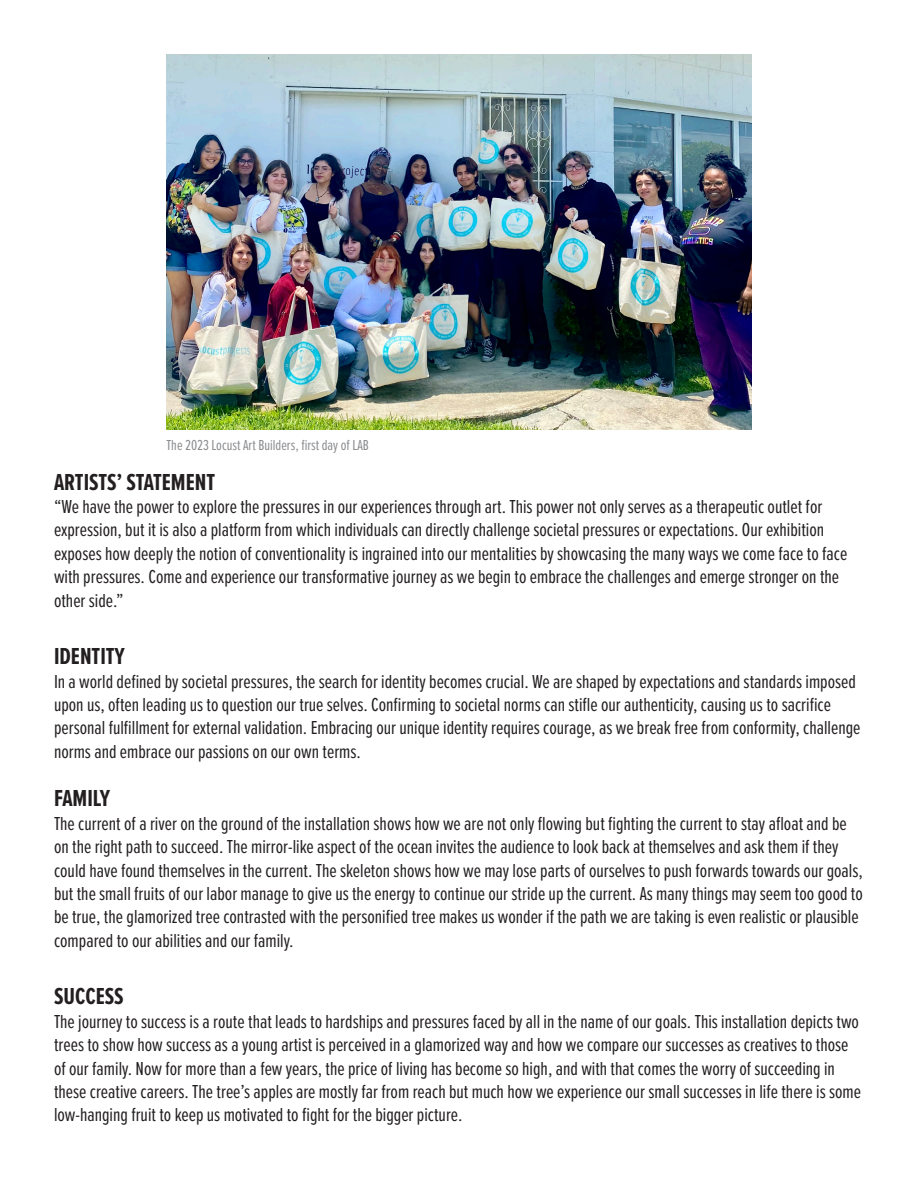
<style>
.page{position:relative;width:918px;height:1188px;background:#fff}
.page>*{position:absolute;margin:0;border:0;box-sizing:border-box;transform-origin:0 0}
.t1{font:700 24px "Proxima Nova Ex Cn";color:#231f20}
.t2{font:19.5px/23.4px "Proxima Nova Ex Cn";color:#231f20}
.t3{font:15px "Proxima Nova Ex Cn";color:#8a8c8f}
</style>
<div class="page">
<img style="left:166px;top:54px;width:586px;height:376px">
<p class="t3" style="left:166px;top:434px;width:204px">The 2023 Locust Art Builders, first day of LAB</p>
<p class="t1" style="left:54px;top:464px;width:163px">ARTISTS’ STATEMENT</p>
<p class="t2" style="left:54px;top:494px;width:795px">“We have the power to explore the pressures in our experiences through art. This power not only serves as a therapeutic outlet for expression, but it is also a platform from which individuals can directly challenge societal pressures or expectations. Our exhibition exposes how deeply the notion of conventionality is ingrained into our mentalities by showcasing the many ways we come face to face with pressures. Come and experience our transformative journey as we begin to embrace the challenges and emerge stronger on the other side.”</p>
<p class="t1" style="left:54px;top:639px;width:72px">IDENTITY</p>
<p class="t2" style="left:54px;top:669px;width:808px">In a world defined by societal pressures, the search for identity becomes crucial. We are shaped by expectations and standards imposed upon us, often leading us to question our true selves. Confirming to societal norms can stifle our authenticity, causing us to sacrifice personal fulfillment for external validation. Embracing our unique identity requires courage, as we break free from conformity, challenge norms and embrace our passions on our own terms.</p>
<p class="t1" style="left:54px;top:781px;width:58px">FAMILY</p>
<p class="t2" style="left:54px;top:811px;width:810px">The current of a river on the ground of the installation shows how we are not only flowing but fighting the current to stay afloat and be on the right path to succeed. The mirror-like aspect of the ocean invites the audience to look back at themselves and ask them if they could have found themselves in the current. The skeleton shows how we may lose parts of ourselves to push forwards towards our goals, but the small fruits of our labor manage to give us the energy to continue our stride up the current. As many things may seem too good to be true, the glamorized tree contrasted with the personified tree makes us wonder if the path we are taking is even realistic or plausible compared to our abilities and our family.</p>
<p class="t1" style="left:54px;top:979px;width:71px">SUCCESS</p>
<p class="t2" style="left:54px;top:1009px;width:807px">The journey to success is a route that leads to hardships and pressures faced by all in the name of our goals. This installation depicts two trees to show how success as a young artist is perceived in a glamorized way and how we compare our successes as creatives to those</p>
<p class="t2" style="left:54px;top:1056px;width:809px">of our family. Now for more than a few years, the price of living has become so high, and with that comes the worry of succeeding in these creative careers. The tree’s apples are mostly far from reach but much how we experience our small successes in life there is some low-hanging fruit to keep us motivated to fight for the bigger picture.</p>
</div>
